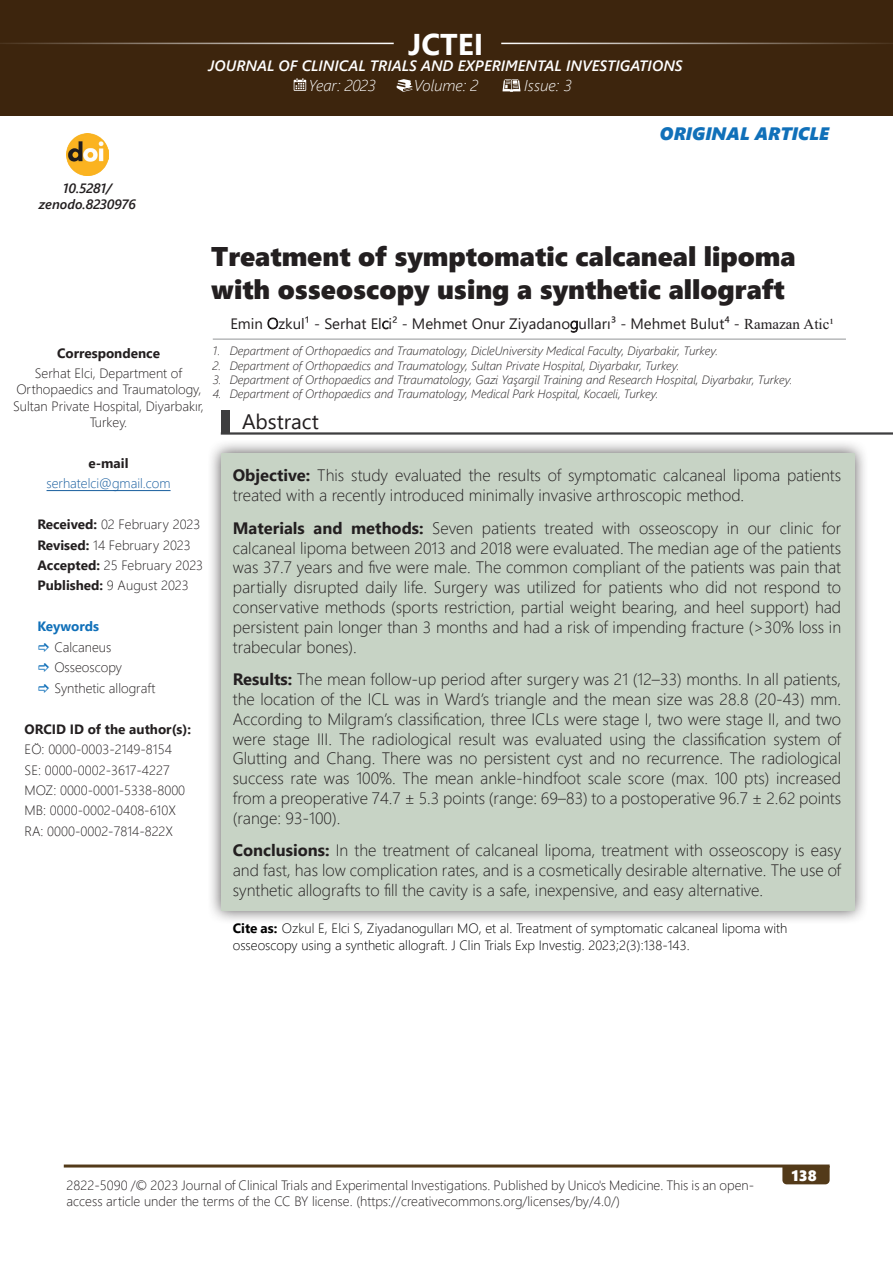
<style>
.page{position:relative;width:893px;height:1263px;background:#fff}
.page>*{position:absolute;margin:0;border:0;box-sizing:border-box;transform-origin:0 0}
.t1{font:700 30px "Segoe UI";color:#fff}
.t2{font:27px/32.4px "Segoe UI Black";color:#231f20}
.t3{font:21px "Segoe UI";color:#231f20}
.t4{font:italic 18px "Segoe UI Black";color:#1070b9}
.t5{font:300 16.5px/19.8px "Segoe UI";color:#231f20;text-align:justify}
.t6{font:italic 300 15.75px "Segoe UI";color:#fff}
.t7{font:15px "Segoe UI";color:#231f20}
.t8{font:italic 600 15px "Segoe UI";color:#fff}
.t9{font:15px "Segoe UI Black";color:#fff}
.t10{font:300 13.5px/20.4px "Segoe UI";color:#231f20}
.t11{font:300 13.5px/16.2px "Segoe UI";color:#000}
.t12{font:700 13.5px "Segoe UI";color:#231f20}
.t13{font:italic 600 13.5px/16.2px "Segoe UI";color:#231f20;text-align:center}
.t14{font:300 13.5px "Segoe UI";color:#175d9e}
.t15{font:700 13.5px "Segoe UI";color:#1070b9}
.t16{font:italic 300 12px "Segoe UI";color:#231f20}
.s1{font-weight:700}
.s2{font-weight:300}
.s3{font-family:"Times New Roman"}
</style>
<div class="page">
<div style="left:0;top:0;width:893px;height:115px;background:#3d250d"></div>
<hr style="left:501px;top:43px;width:392px;height:1px;background:#fff">
<hr style="left:0;top:43px;width:394px;height:1px;background:#fff">
<svg style="left:782px;top:1167px;width:48px;height:17px"></svg>
<hr style="left:64px;top:1164px;width:766px;height:3px;background:#533a19">
<div style="left:207px;top:439px;width:662px;height:486px;background:#231f20;opacity:.75"></div>
<div style="left:222px;top:453px;width:633px;height:458px;background:#c7d3c5"></div>
<svg style="left:396px;top:79px;width:16px;height:13px"></svg>
<svg style="left:294px;top:78px;width:12px;height:13px"></svg>
<svg style="left:503px;top:79px;width:17px;height:13px"></svg>
<img style="left:66px;top:133px;width:43px;height:42px">
<hr style="left:213px;top:339px;width:633px;height:1px;background:#939598">
<div style="left:221px;top:409px;width:9px;height:24px;background:#3e3e3f"></div>
<hr style="left:221px;top:432px;width:672px;height:3px;background:#3e3e3f">
<hr style="left:47px;top:490px;width:124px;height:1px;background:#175d9e">
<h1 class="t1" style="left:408px;top:16px;width:77px">JCTEI</h1>
<p class="t8" style="left:209px;top:52px;width:476px">JOURNAL OF CLINICAL TRIALS AND EXPERIMENTAL INVESTIGATIONS</p>
<p class="t6" style="left:308px;top:70px;width:69px">Year: 2023</p>
<p class="t6" style="left:413px;top:70px;width:66px">Volume: 2</p>
<p class="t6" style="left:524px;top:70px;width:49px">Issue: 3</p>
<p class="t4" style="left:660px;top:120px;width:171px">ORIGINAL ARTICLE</p>
<p class="t13" style="left:39px;top:178px;width:99px">10.5281/ zenodo.8230976</p>
<p class="t12" style="left:57px;top:340px;width:105px">Correspondence</p>
<p class="t10" style="left:13px;top:364px;width:192px;line-height:16.2px;text-align:center">Serhat Elci, Department of<br>Orthopaedics and Traumatology,<br>Sultan Private Hospital, Diyarbakır,<br>Turkey.</p>
<p class="t12" style="left:89px;top:450px;width:42px">e-mail</p>
<p class="t14" style="left:47px;top:471px;width:126px">serhatelci@gmail.com</p>
<p class="t10" style="left:37px;top:513px;width:167px"><span class="s1">Received:</span> 02 February 2023<br><span class="s1">Revised:</span> 14 February 2023<br><span class="s1">Accepted:</span> 25 February 2023<br><span class="s1">Published:</span> 9 August 2023</p>
<p class="t15" style="left:37px;top:614px;width:63px">Keywords</p>
<p class="t10" style="left:54px;top:635px;width:103px">Calcaneus<br>Osseoscopy<br>Synthetic allograft</p>
<p class="t12" style="left:25px;top:716px;width:168px">ORCID ID of the author(s):</p>
<p class="t10" style="left:25px;top:738px;width:162px">EÖ: 0000-0003-2149-8154<br>SE: 0000-0002-3617-4227<br>MOZ: 0000-0001-5338-8000<br>MB: 0000-0002-0408-610X<br>RA: 0000-0002-7814-822X</p>
<h2 class="t2" style="left:211px;top:239px;width:586px">Treatment of symptomatic calcaneal lipoma with osseoscopy using a synthetic allograft</h2>
<p class="t7" style="left:230px;top:309px;width:605px">Emin <span class="s2">O</span>zkul¹ - Serhat El<span class="s2">c</span>i² - Mehmet Onur Ziyadano<span class="s2">g</span>ulları³ - Mehmet Bulut⁴ - <span class="s3">Ramazan Atic1</span></p>
<p class="t16" style="left:213px;top:340px;width:507px">1. Department of Orthopaedics and Traumatology, DicleUniversity Medical Faculty, Diyarbakir, Turkey.</p>
<p class="t16" style="left:213px;top:354px;width:468px">2. Department of Orthopaedics and Traumatology, Sultan Private Hospital, Diyarbakır, Turkey.</p>
<p class="t16" style="left:213px;top:368px;width:581px">3. Department of Orthopaedics and Ttraumatology, Gazi Yaşargil Training and Research Hospital, Diyarbakır, Turkey.</p>
<p class="t16" style="left:213px;top:383px;width:447px">4. Department of Orthopaedics and Traumatology, Medical Park Hospital, Kocaeli, Turkey.</p>
<p class="t3" style="left:242px;top:402px;width:78px">Abstract</p>
<p class="t5" style="left:233px;top:464px;width:610px"><span class="s1">Objective:</span> This study evaluated the results of symptomatic calcaneal lipoma patients treated with a recently introduced minimally invasive arthroscopic method.</p>
<p class="t5" style="left:233px;top:516px;width:610px"><span class="s1">Materials and methods:</span> Seven patients treated with osseoscopy in our clinic for calcaneal lipoma between 2013 and 2018 were evaluated. The median age of the patients was 37.7 years and five were male. The common compliant of the patients was pain that partially disrupted daily life. Surgery was utilized for patients who did not respond to conservative methods (sports restriction, partial weight bearing, and heel support) had persistent pain longer than 3 months and had a risk of impending fracture (&gt;30% loss in trabecular bones).</p>
<p class="t5" style="left:233px;top:668px;width:610px"><span class="s1">Results:</span> The mean follow-up period after surgery was 21 (12–33) months. In all patients, the location of the ICL was in Ward’s triangle and the mean size was 28.8 (20-43) mm.<br>According to Milgram’s classification, three ICLs were stage I, two were stage II, and two were stage III. The radiological result was evaluated using the classification system of Glutting and Chang. There was no persistent cyst and no recurrence. The radiological success rate was 100%. The mean ankle-hindfoot scale score (max. 100 pts) increased from a preoperative 74.7 ± 5.3 points (range: 69–83) to a postoperative 96.7 ± 2.62 points (range: 93-100).</p>
<p class="t5" style="left:233px;top:839px;width:610px"><span class="s1">Conclusions:</span> In the treatment of calcaneal lipoma, treatment with osseoscopy is easy and fast, has low complication rates, and is a cosmetically desirable alternative. The use of synthetic allografts to fill the cavity is a safe, inexpensive, and easy alternative.</p>
<p class="t11" style="left:233px;top:920px;width:556px"><span class="s1">Cite as:</span> Ozkul E, Elci S, Ziyadanogulları MO, et al. Treatment of symptomatic calcaneal lipoma with osseoscopy using a synthetic allograft. J Clin Trials Exp Investig. 2023;2(3):138-143.</p>
<p class="t10" style="left:67px;top:1176px;width:689px;line-height:16.2px">2822-5090 /© 2023 Journal of Clinical Trials and Experimental Investigations. Published by Unico's Medicine. This is an open&shy;access article under the terms of the CC BY license. (https://creativecommons.org/licenses/by/4.0/)</p>
<p class="t9" style="left:792px;top:1165px;width:27px">138</p>
</div>
